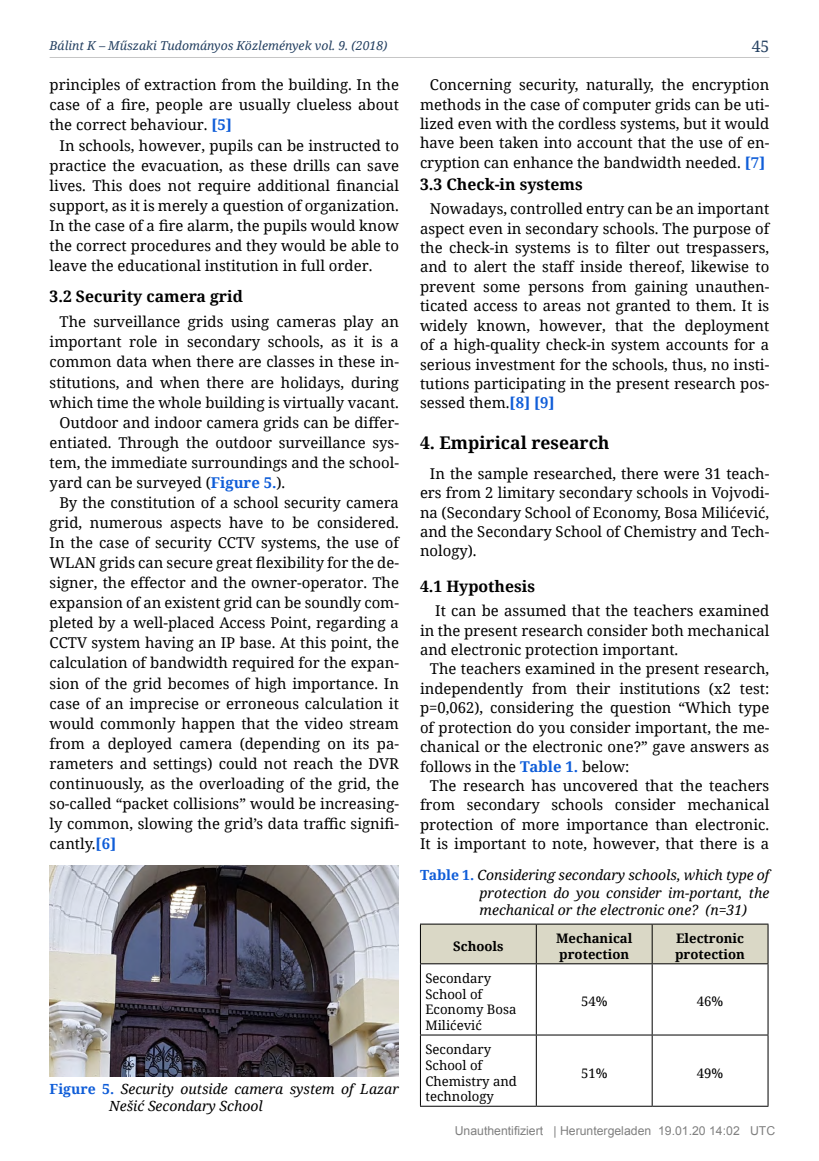
<style>
.page{position:relative;width:819px;height:1161px;background:#fff}
.page>*{position:absolute;margin:0;border:0;box-sizing:border-box;transform-origin:0 0}
.t1{font:700 17.5px "Noto Serif";color:#000}
.t2{font:700 15.75px "Noto Serif";color:#000}
.t3{font:15.75px "Noto Serif";color:#244061}
.t4{font:14.88px/19.4px "Noto Serif";color:#000;text-align:justify}
.t5{font:italic 14px/17.5px "Noto Serif";color:#000;text-align:justify}
.t6{font:13.12px/15.8px "Noto Serif";color:#000}
.t7{font:700 13.12px/15.8px "Noto Serif";color:#000}
.t8{font:12.25px "Arial";color:#808080}
.t9{font:italic 12.25px "Noto Serif";color:#244061}
.s1{font-weight:700;color:#0f5dd8}
.s2{font-weight:700;font-style:normal;color:#0f5dd8}
</style>
<div class="page">
<hr style="left:50px;top:57px;width:719px;height:1px;background:#c6c6c6">
<div style="left:421px;top:925px;width:346px;height:38px;background:#dad8c6"></div>
<hr style="left:420px;top:924px;width:116px;height:1px;background:#000">
<hr style="left:420px;top:924px;width:1px;height:39px;background:#000">
<hr style="left:536px;top:924px;width:116px;height:1px;background:#000">
<hr style="left:536px;top:924px;width:1px;height:39px;background:#000">
<hr style="left:652px;top:924px;width:116px;height:1px;background:#000">
<hr style="left:651px;top:924px;width:1px;height:39px;background:#000">
<hr style="left:767px;top:924px;width:1px;height:39px;background:#000">
<hr style="left:420px;top:963px;width:116px;height:1px;background:#000">
<hr style="left:420px;top:964px;width:1px;height:70px;background:#000">
<hr style="left:536px;top:963px;width:116px;height:1px;background:#000">
<hr style="left:536px;top:964px;width:1px;height:70px;background:#000">
<hr style="left:652px;top:963px;width:116px;height:1px;background:#000">
<hr style="left:651px;top:964px;width:1px;height:70px;background:#000">
<hr style="left:767px;top:964px;width:1px;height:70px;background:#000">
<hr style="left:420px;top:1034px;width:116px;height:1px;background:#000">
<hr style="left:420px;top:1035px;width:1px;height:71px;background:#000">
<hr style="left:536px;top:1034px;width:116px;height:1px;background:#000">
<hr style="left:536px;top:1035px;width:1px;height:71px;background:#000">
<hr style="left:652px;top:1034px;width:116px;height:1px;background:#000">
<hr style="left:651px;top:1035px;width:1px;height:71px;background:#000">
<hr style="left:767px;top:1035px;width:1px;height:71px;background:#000">
<hr style="left:420px;top:1106px;width:116px;height:1px;background:#000">
<hr style="left:536px;top:1106px;width:116px;height:1px;background:#000">
<hr style="left:652px;top:1106px;width:116px;height:1px;background:#000">
<img style="left:50px;top:865px;width:349px;height:211px">
<p class="t9" style="left:50px;top:37px;width:339px">Bálint K – Műszaki Tudományos Közlemények vol. 9. (2018)</p>
<p class="t3" style="left:751px;top:35px;width:19px">45</p>
<p class="t4" style="left:50px;top:74px;width:351px;line-height:20.1px">principles of extraction from the building. In the case of a fire, people are usually clueless about the correct behaviour. <span class="s1">[5]</span></p>
<p class="t4" style="left:50px;top:135px;width:351px;line-height:20.1px;text-indent:10px">In schools, however, pupils can be instructed to practice the evacuation, as these drills can save lives. This does not require additional financial support, as it is merely a question of organization.<br>In the case of a fire alarm, the pupils would know the correct procedures and they would be able to leave the educational institution in full order.</p>
<p class="t2" style="left:50px;top:285px;width:195px">3.2 Security camera grid</p>
<p class="t4" style="left:60px;top:312px;width:341px">The surveillance grids using cameras play an</p>
<p class="t4" style="left:50px;top:332px;width:351px">important role in secondary schools, as it is a</p>
<p class="t4" style="left:50px;top:352px;width:351px">common data when there are classes in these in-</p>
<p class="t4" style="left:50px;top:372px;width:351px">stitutions, and when there are holidays, during</p>
<p class="t4" style="left:50px;top:392px;width:351px">which time the whole building is virtually vacant.</p>
<p class="t4" style="left:60px;top:412px;width:341px">Outdoor and indoor camera grids can be differ-</p>
<p class="t4" style="left:50px;top:432px;width:351px">entiated. Through the outdoor surveillance sys-</p>
<p class="t4" style="left:50px;top:452px;width:351px">tem, the immediate surroundings and the school-</p>
<p class="t4" style="left:50px;top:472px;width:237px">yard can be surveyed (<span class="s1">Figure 5.</span>).</p>
<p class="t4" style="left:60px;top:492px;width:341px">By the constitution of a school security camera</p>
<p class="t4" style="left:50px;top:512px;width:351px">grid, numerous aspects have to be considered.</p>
<p class="t4" style="left:50px;top:532px;width:351px">In the case of security CCTV systems, the use of</p>
<p class="t4" style="left:50px;top:552px;width:351px">WLAN grids can secure great flexibility for the de-</p>
<p class="t4" style="left:50px;top:572px;width:351px">signer, the effector and the owner-operator. The</p>
<p class="t4" style="left:50px;top:593px;width:351px">expansion of an existent grid can be soundly com-</p>
<p class="t4" style="left:50px;top:613px;width:351px">pleted by a well-placed Access Point, regarding a</p>
<p class="t4" style="left:50px;top:633px;width:351px">CCTV system having an IP base. At this point, the</p>
<p class="t4" style="left:50px;top:653px;width:351px">calculation of bandwidth required for the expan-</p>
<p class="t4" style="left:50px;top:673px;width:351px">sion of the grid becomes of high importance. In</p>
<p class="t4" style="left:50px;top:693px;width:351px">case of an imprecise or erroneous calculation it</p>
<p class="t4" style="left:50px;top:713px;width:351px">would commonly happen that the video stream</p>
<p class="t4" style="left:50px;top:733px;width:351px">from a deployed camera (depending on its pa-</p>
<p class="t4" style="left:50px;top:753px;width:351px">rameters and settings) could not reach the DVR</p>
<p class="t4" style="left:50px;top:773px;width:351px">continuously, as the overloading of the grid, the</p>
<p class="t4" style="left:50px;top:793px;width:351px">so-called “packet collisions” would be increasing-</p>
<p class="t4" style="left:50px;top:813px;width:351px">ly common, slowing the grid’s data traffic signifi-</p>
<p class="t4" style="left:50px;top:833px;width:68px">cantly.<span class="s1">[6]</span></p>
<p class="t4" style="left:420px;top:75px;width:351px;text-indent:10px">Concerning security, naturally, the encryption methods in the case of computer grids can be uti&shy;lized even with the cordless systems, but it would have been taken into account that the use of en&shy;cryption can enhance the bandwidth needed. <span class="s1">[7]</span></p>
<p class="t2" style="left:420px;top:173px;width:164px">3.3 Check-in systems</p>
<p class="t4" style="left:420px;top:199px;width:351px;text-indent:10px">Nowadays, controlled entry can be an important aspect even in secondary schools. The purpose of the check-in systems is to filter out trespassers, and to alert the staff inside thereof, likewise to prevent some persons from gaining unauthen&shy;ticated access to areas not granted to them. It is widely known, however, that the deployment of a high-quality check-in system accounts for a serious investment for the schools, thus, no insti&shy;tutions participating in the present research pos&shy;sessed them.<span class="s1">[8] [9]</span></p>
<p class="t1" style="left:420px;top:431px;width:191px">4. Empirical research</p>
<p class="t4" style="left:420px;top:463px;width:351px;text-indent:10px">In the sample researched, there were 31 teach&shy;ers from 2 limitary secondary schools in Vojvodi&shy;na (Secondary School of Economy, Bosa Milićević, and the Secondary School of Chemistry and Tech&shy;nology).</p>
<p class="t2" style="left:420px;top:575px;width:116px">4.1 Hypothesis</p>
<p class="t4" style="left:420px;top:600px;width:351px;text-indent:15px">It can be assumed that the teachers examined in the present research consider both mechanical and electronic protection important.</p>
<p class="t4" style="left:420px;top:659px;width:351px;text-indent:10px">The teachers examined in the present research, independently from their institutions (x2 test: p=0,062), considering the question “Which type of protection do you consider important, the me&shy;chanical or the electronic one?” gave answers as follows in the <span class="s1">Table 1.</span> below:</p>
<p class="t4" style="left:420px;top:775px;width:351px;text-indent:10px">The research has uncovered that the teachers from secondary schools consider mechanical protection of more importance than electronic.<br>It is important to note, however, that there is a</p>
<p class="t5" style="left:479px;top:866px;width:291px;text-indent:-60px"><span class="s2">Table 1.</span> Considering secondary schools, which type of protection do you consider im-portant, the mechanical or the electronic one? (n=31)</p>
<p class="t5" style="left:109px;top:1079px;width:291px;text-indent:-60px"><span class="s2">Figure 5.</span> Security outside camera system of Lazar<br>Nešić Secondary School</p>
<p class="t7" style="left:453px;top:938px;width:52px">Schools</p>
<p class="t7" style="left:556px;top:930px;width:78px">Mechanical protection</p>
<p class="t7" style="left:675px;top:930px;width:71px">Electronic protection</p>
<p class="t6" style="left:425px;top:970px;width:92px">Secondary<br>School of<br>Economy Bosa<br>Milićević</p>
<p class="t6" style="left:581px;top:993px;width:28px">54%</p>
<p class="t6" style="left:696px;top:993px;width:28px">46%</p>
<p class="t6" style="left:425px;top:1041px;width:93px">Secondary<br>School of<br>Chemistry and technology</p>
<p class="t6" style="left:581px;top:1064px;width:28px">51%</p>
<p class="t6" style="left:696px;top:1064px;width:28px">49%</p>
<p class="t8" style="left:454px;top:1126px;width:322px">Unauthentifiziert | Heruntergeladen 19.01.20 14:02 UTC</p>
</div>
